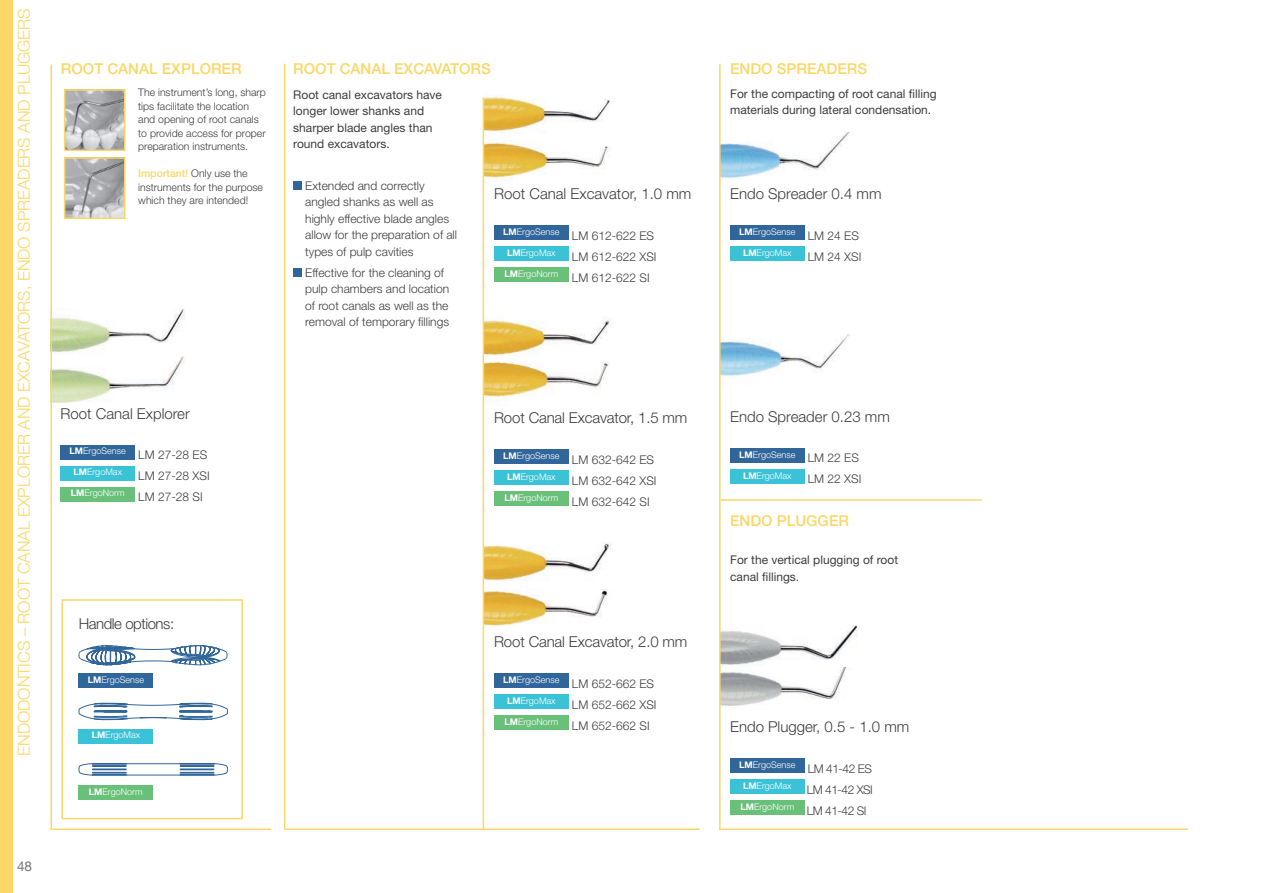
<style>
.page{position:relative;width:1263px;height:893px;background:#fff}
.page>*{position:absolute;margin:0;border:0;box-sizing:border-box;transform-origin:0 0}
.t1{font:300 16.5px "Helvetica Neue LT Pro";color:#fad766}
.t2{font:300 15px "Helvetica Neue LT Pro";color:#3e3e3f}
.t3{font:500 15px "Helvetica Neue LT Pro";color:#fad766}
.t4{font:300 15px "Helvetica Neue LT Pro";letter-spacing:-.03em;color:#3e3e3f}
.t5{font:13.5px "Helvetica Neue LT Pro";color:#727376}
.t6{font:300 12px/16.5px "Helvetica Neue LT Pro";color:#3e3e3f}
.t7{font:12px/16.5px "Helvetica Neue LT Pro";color:#3e3e3f}
.t8{font:300 12px/21px "Helvetica Neue LT Pro";letter-spacing:-.04em;color:#3e3e3f}
.t9{font:300 10.5px/13.5px "Helvetica Neue LT Pro";color:#3e3e3f}
.t10{font:300 9.15px "Helvetica Neue LT Pro";color:#fff}
.s1{font-weight:500;color:#fad766}
.s2{font-weight:700}
.s3{font-size:12px;color:#3e3e3f}
</style>
<div class="page">
<div style="left:0;top:0;width:13px;height:893px;background:#fad766"></div>
<img style="left:52px;top:356px;width:133px;height:48px">
<img style="left:721px;top:132px;width:129px;height:46px">
<img style="left:721px;top:335px;width:128px;height:42px">
<img style="left:721px;top:667px;width:127px;height:39px">
<img style="left:721px;top:625px;width:137px;height:40px">
<img style="left:484px;top:543px;width:129px;height:40px">
<img style="left:484px;top:583px;width:124px;height:43px">
<img style="left:484px;top:311px;width:126px;height:49px">
<img style="left:484px;top:360px;width:126px;height:45px">
<img style="left:484px;top:96px;width:126px;height:90px">
<img style="left:52px;top:309px;width:133px;height:43px">
<hr style="left:719px;top:828px;width:469px;height:2px;background:#fad766">
<hr style="left:285px;top:828px;width:414px;height:2px;background:#fad766">
<hr style="left:284px;top:64px;width:1px;height:765px;background:#fad766">
<div style="left:61px;top:599px;width:182px;height:220px;background:#fff;border:2px solid #fad766"></div>
<svg style="left:79px;top:645px;width:149px;height:21px"></svg>
<svg style="left:79px;top:703px;width:149px;height:17px"></svg>
<svg style="left:79px;top:763px;width:149px;height:13px"></svg>
<img style="left:67px;top:92px;width:55px;height:56px">
<div style="left:64px;top:89px;width:61px;height:62px;border:2px solid #fad766"></div>
<img style="left:67px;top:160px;width:55px;height:56px">
<div style="left:64px;top:157px;width:61px;height:62px;border:2px solid #fad766"></div>
<hr style="left:719px;top:64px;width:2px;height:765px;background:#fad766">
<hr style="left:483px;top:97px;width:1px;height:732px;background:#fad766">
<hr style="left:721px;top:499px;width:261px;height:2px;background:#fad766">
<hr style="left:50px;top:65px;width:2px;height:765px;background:#fad766">
<div style="left:730px;top:226px;width:74px;height:14px;background:#306699"></div>
<div style="left:730px;top:247px;width:74px;height:14px;background:#3ac2d7"></div>
<div style="left:730px;top:448px;width:74px;height:14px;background:#306699"></div>
<div style="left:730px;top:469px;width:74px;height:14px;background:#3ac2d7"></div>
<div style="left:730px;top:758px;width:74px;height:15px;background:#306699"></div>
<div style="left:730px;top:779px;width:74px;height:15px;background:#3ac2d7"></div>
<div style="left:730px;top:800px;width:74px;height:15px;background:#68c079"></div>
<div style="left:61px;top:445px;width:74px;height:14px;background:#306699"></div>
<div style="left:61px;top:466px;width:74px;height:14px;background:#3ac2d7"></div>
<div style="left:61px;top:487px;width:74px;height:14px;background:#68c079"></div>
<div style="left:494px;top:226px;width:74px;height:14px;background:#306699"></div>
<div style="left:494px;top:247px;width:74px;height:14px;background:#3ac2d7"></div>
<div style="left:494px;top:268px;width:74px;height:14px;background:#68c079"></div>
<div style="left:79px;top:674px;width:74px;height:14px;background:#306699"></div>
<div style="left:79px;top:729px;width:74px;height:14px;background:#3ac2d7"></div>
<div style="left:79px;top:785px;width:74px;height:14px;background:#68c079"></div>
<div style="left:293px;top:181px;width:9px;height:9px;background:#306699"></div>
<div style="left:293px;top:268px;width:9px;height:9px;background:#306699"></div>
<div style="left:494px;top:674px;width:74px;height:14px;background:#306699"></div>
<div style="left:494px;top:695px;width:74px;height:14px;background:#3ac2d7"></div>
<div style="left:494px;top:716px;width:74px;height:14px;background:#68c079"></div>
<div style="left:494px;top:450px;width:74px;height:14px;background:#306699"></div>
<div style="left:494px;top:471px;width:74px;height:14px;background:#3ac2d7"></div>
<div style="left:494px;top:492px;width:74px;height:14px;background:#68c079"></div>
<hr style="left:51px;top:828px;width:220px;height:2px;background:#fad766">
<h1 class="t1" style="left:14px;top:756px;width:749px;rotate:-90deg">ENDODONTICS – ROOT CANAL EXPLORER AND EXCAVATORS, ENDO SPREADERS AND PLUGGERS</h1>
<p class="t5" style="left:17px;top:858px;width:17px">48</p>
<p class="t3" style="left:61px;top:60px;width:182px">ROOT CANAL EXPLORER</p>
<p class="t3" style="left:293px;top:60px;width:199px">ROOT CANAL EXCAVATORS</p>
<p class="t3" style="left:730px;top:60px;width:138px">ENDO SPREADERS</p>
<p class="t9" style="left:138px;top:86px;width:129px">The instrument’s long, sharp tips facilitate the location and opening of root canals to provide access for proper preparation instruments.</p>
<p class="t9" style="left:138px;top:167px;width:126px"><span class="s1">Important!</span> Only use the instruments for the purpose which they are intended!</p>
<p class="t7" style="left:293px;top:86px;width:150px">Root canal excavators have longer lower shanks and sharper blade angles than round excavators.</p>
<p class="t6" style="left:305px;top:177px;width:153px">Extended and correctly angled shanks as well as highly effective blade angles allow for the preparation of all types of pulp cavities</p>
<p class="t6" style="left:305px;top:264px;width:145px">Effective for the cleaning of pulp chambers and location of root canals as well as the removal of temporary fillings</p>
<p class="t2" style="left:61px;top:404px;width:131px">Root Canal Explorer</p>
<p class="t10" style="left:70px;top:445px;width:139px"><span class="s2">LM</span>ErgoSense <span class="s3">LM 27-28 ES</span></p>
<p class="t10" style="left:73px;top:466px;width:50px"><span class="s2">LM</span>ErgoMax</p>
<p class="t6" style="left:71px;top:465px;width:140px;line-height:21px;text-indent:67px">LM 27-28 XSI<br><sup>LM</sup><sup>ErgoNorm</sup> LM 27-28 SI</p>
<p class="t2" style="left:494px;top:185px;width:199px">Root Canal Excavator, 1.0 mm</p>
<p class="t6" style="left:503px;top:227px;width:152px"><sup>LM</sup><sup>ErgoSense</sup> LM 612-622 ES</p>
<p class="t10" style="left:507px;top:247px;width:50px"><span class="s2">LM</span>ErgoMax</p>
<p class="t6" style="left:504px;top:246px;width:154px;line-height:21px;text-indent:67px">LM 612-622 XSI<br><sup>LM</sup><sup>ErgoNorm</sup> LM 612-622 SI</p>
<p class="t2" style="left:494px;top:409px;width:195px">Root Canal Excavator, 1.5 mm</p>
<p class="t6" style="left:503px;top:451px;width:152px"><sup>LM</sup><sup>ErgoSense</sup> LM 632-642 ES</p>
<p class="t10" style="left:507px;top:471px;width:50px"><span class="s2">LM</span>ErgoMax</p>
<p class="t6" style="left:504px;top:470px;width:154px;line-height:21px;text-indent:67px">LM 632-642 XSI<br><sup>LM</sup><sup>ErgoNorm</sup> LM 632-642 SI</p>
<p class="t4" style="left:79px;top:615px;width:97px">Handle options:</p>
<p class="t10" style="left:88px;top:674px;width:58px"><span class="s2">LM</span>ErgoSense</p>
<p class="t10" style="left:92px;top:729px;width:50px"><span class="s2">LM</span>ErgoMax</p>
<p class="t10" style="left:89px;top:786px;width:55px"><span class="s2">LM</span>ErgoNorm</p>
<p class="t2" style="left:494px;top:633px;width:195px">Root Canal Excavator, 2.0 mm</p>
<p class="t6" style="left:503px;top:675px;width:152px"><sup>LM</sup><sup>ErgoSense</sup> LM 652-662 ES</p>
<p class="t10" style="left:507px;top:695px;width:50px"><span class="s2">LM</span>ErgoMax</p>
<p class="t6" style="left:504px;top:694px;width:154px;line-height:21px;text-indent:67px">LM 652-662 XSI<br><sup>LM</sup><sup>ErgoNorm</sup> LM 652-662 SI</p>
<p class="t7" style="left:730px;top:85px;width:208px">For the compacting of root canal filling materials during lateral condensation.</p>
<p class="t2" style="left:730px;top:185px;width:153px">Endo Spreader 0.4 mm</p>
<p class="t10" style="left:739px;top:226px;width:121px"><span class="s2">LM</span>ErgoSense <span class="s3">LM 24 ES</span></p>
<p class="t10" style="left:743px;top:247px;width:50px"><span class="s2">LM</span>ErgoMax</p>
<p class="t6" style="left:808px;top:248px;width:55px">LM 24 XSI</p>
<p class="t2" style="left:730px;top:407px;width:161px">Endo Spreader 0.23 mm</p>
<p class="t10" style="left:739px;top:449px;width:121px"><span class="s2">LM</span>ErgoSense <span class="s3">LM 22 ES</span></p>
<p class="t10" style="left:743px;top:470px;width:50px"><span class="s2">LM</span>ErgoMax</p>
<p class="t6" style="left:808px;top:471px;width:55px">LM 22 XSI</p>
<p class="t3" style="left:730px;top:512px;width:120px">ENDO PLUGGER</p>
<p class="t7" style="left:730px;top:551px;width:170px">For the vertical plugging of root canal fillings.</p>
<p class="t2" style="left:730px;top:718px;width:181px">Endo Plugger, 0.5 - 1.0 mm</p>
<p class="t10" style="left:739px;top:759px;width:134px"><span class="s2">LM</span>ErgoSense <span class="s3">LM 41-42 ES</span></p>
<p class="t10" style="left:743px;top:780px;width:50px"><span class="s2">LM</span>ErgoMax</p>
<p class="t8" style="left:740px;top:778px;width:134px;text-indent:66px">LM 41-42 XSI<br><sup>LM</sup><sup>ErgoNorm</sup> LM 41-42 SI</p>
</div>
